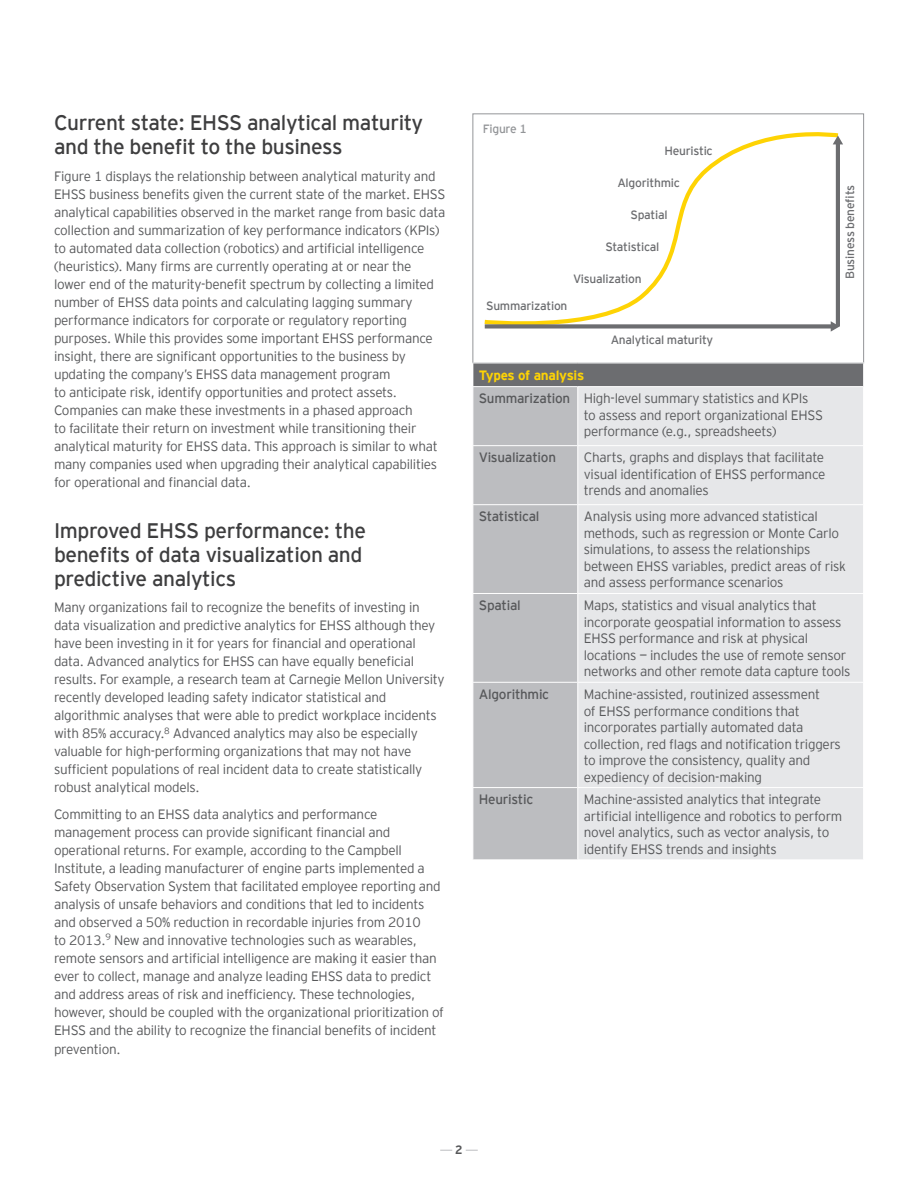
<style>
.page{position:relative;width:918px;height:1188px;background:#fff}
.page>*{position:absolute;margin:0;border:0;box-sizing:border-box;transform-origin:0 0}
.t1{font:21px/24px "EY Interstate";letter-spacing:-.02em;color:#3e3e3f}
.body{font:300 13.5px/18px "EY Interstate";letter-spacing:-.02em;color:#57585a}
.Table_text{font:300 13.5px/16.5px "EY Interstate";letter-spacing:-.02em;color:#57585a}
.body-2{font:13.5px "EY Interstate";letter-spacing:-.02em;color:#57585a}
.body-3{font:700 13.5px "EY Interstate";letter-spacing:-.02em;color:#fed304}
.chart_text{font:12px "EY Interstate";letter-spacing:-.02em;color:#6c6d70}
.chart_text-2{font:12px "EY Interstate";letter-spacing:-.02em;color:#939598}
._8pt_body{font:700 12px "EY Interstate";color:#57585a}
</style>
<div class="page">
<svg style="left:484px;top:132px;width:358px;height:200px"></svg>
<div style="left:485px;top:324px;width:347px;height:5px;background:#6c6d70"></div>
<svg style="left:831px;top:321px;width:9px;height:11px"></svg>
<hr style="left:836px;top:143px;width:4px;height:183px;background:#6c6d70">
<svg style="left:833px;top:135px;width:10px;height:9px"></svg>
<div style="left:472px;top:113px;width:392px;height:250px;border:1px solid #939598"></div>
<div style="left:473px;top:363px;width:391px;height:24px;background:#6c6d70"></div>
<div style="left:473px;top:387px;width:104px;height:473px;background:#bcbdc0"></div>
<div style="left:578px;top:387px;width:285px;height:472px;background:#e6e7e9"></div>
<hr style="left:472px;top:363px;width:106px;height:1px;background:#fff">
<hr style="left:578px;top:363px;width:286px;height:1px;background:#fff">
<svg style="left:863px;top:363px;width:1px;height:23px"></svg>
<hr style="left:472px;top:386px;width:106px;height:1px;background:#fff">
<hr style="left:578px;top:386px;width:286px;height:1px;background:#fff">
<hr style="left:472px;top:445px;width:106px;height:1px;background:#fff">
<hr style="left:578px;top:445px;width:286px;height:1px;background:#fff">
<hr style="left:472px;top:504px;width:106px;height:1px;background:#fff">
<hr style="left:578px;top:504px;width:286px;height:1px;background:#fff">
<hr style="left:472px;top:593px;width:106px;height:1px;background:#fff">
<hr style="left:578px;top:593px;width:286px;height:1px;background:#fff">
<hr style="left:472px;top:682px;width:106px;height:1px;background:#fff">
<hr style="left:578px;top:682px;width:286px;height:1px;background:#fff">
<hr style="left:472px;top:787px;width:106px;height:1px;background:#fff">
<hr style="left:578px;top:787px;width:286px;height:1px;background:#fff">
<svg style="left:440px;top:1150px;width:12px;height:1px"></svg>
<svg style="left:466px;top:1150px;width:12px;height:1px"></svg>
<p class="t1" style="left:54px;top:109px;width:371px">Current state: EHSS analytical maturity and the benefit to the business</p>
<p class="body" style="left:54px;top:166px;width:393px">Figure 1 displays the relationship between analytical maturity and EHSS business benefits given the current state of the market. EHSS analytical capabilities observed in the market range from basic data collection and summarization of key performance indicators (KPIs) to automated data collection (robotics) and artificial intelligence (heuristics). Many firms are currently operating at or near the lower end of the maturity-benefit spectrum by collecting a limited number of EHSS data points and calculating lagging summary performance indicators for corporate or regulatory reporting purposes. While this provides some important EHSS performance insight, there are significant opportunities to the business by updating the company’s EHSS data management program<br>to anticipate risk, identify opportunities and protect assets.<br>Companies can make these investments in a phased approach<br>to facilitate their return on investment while transitioning their analytical maturity for EHSS data. This approach is similar to what many companies used when upgrading their analytical capabilities for operational and financial data.</p>
<p class="t1" style="left:54px;top:517px;width:314px">Improved EHSS performance: the benefits of data visualization and predictive analytics</p>
<p class="body" style="left:54px;top:598px;width:392px">Many organizations fail to recognize the benefits of investing in data visualization and predictive analytics for EHSS although they have been investing in it for years for financial and operational data. Advanced analytics for EHSS can have equally beneficial results. For example, a research team at Carnegie Mellon University recently developed leading safety indicator statistical and algorithmic analyses that were able to predict workplace incidents with 85% accuracy.<sup>8</sup> Advanced analytics may also be especially valuable for high-performing organizations that may not have sufficient populations of real incident data to create statistically robust analytical models.</p>
<p class="body" style="left:54px;top:804px;width:392px">Committing to an EHSS data analytics and performance management process can provide significant financial and operational returns. For example, according to the Campbell Institute, a leading manufacturer of engine parts implemented a Safety Observation System that facilitated employee reporting and analysis of unsafe behaviors and conditions that led to incidents and observed a 50% reduction in recordable injuries from 2010<br>to 2013.<sup>9</sup> New and innovative technologies such as wearables, remote sensors and artificial intelligence are making it easier than ever to collect, manage and analyze leading EHSS data to predict and address areas of risk and inefficiency. These technologies, however, should be coupled with the organizational prioritization of EHSS and the ability to recognize the financial benefits of incident</p>
<p class="body" style="left:54px;top:1040px;width:68px">prevention.</p>
<p class="chart_text-2" style="left:483px;top:121px;width:46px">Figure 1</p>
<p class="chart_text" style="left:664px;top:142px;width:50px">Heuristic</p>
<p class="chart_text" style="left:617px;top:174px;width:64px">Algorithmic</p>
<p class="chart_text" style="left:630px;top:206px;width:39px">Spatial</p>
<p class="chart_text" style="left:605px;top:238px;width:55px">Statistical</p>
<p class="chart_text" style="left:573px;top:270px;width:70px">Visualization</p>
<p class="chart_text" style="left:486px;top:297px;width:83px">Summarization</p>
<p class="chart_text" style="left:611px;top:331px;width:104px">Analytical maturity</p>
<p class="chart_text" style="left:841px;top:279px;width:95px;rotate:-90deg">Business benefits</p>
<p class="body-3" style="left:479px;top:365px;width:107px">Types of analysis</p>
<p class="body-2" style="left:479px;top:389px;width:93px">Summarization</p>
<p class="Table_text" style="left:584px;top:390px;width:241px">High-level summary statistics and KPIs to assess and report organizational EHSS performance (e.g., spreadsheets)</p>
<p class="body-2" style="left:479px;top:448px;width:79px">Visualization</p>
<p class="Table_text" style="left:584px;top:449px;width:243px;text-align:justify">Charts, graphs and displays that facilitate visual identification of EHSS performance trends and anomalies</p>
<p class="body-2" style="left:479px;top:507px;width:62px">Statistical</p>
<p class="Table_text" style="left:584px;top:508px;width:264px">Analysis using more advanced statistical methods, such as regression or Monte Carlo simulations, to assess the relationships between EHSS variables, predict areas of risk and assess performance scenarios</p>
<p class="body-2" style="left:479px;top:596px;width:43px">Spatial</p>
<p class="Table_text" style="left:584px;top:596px;width:268px">Maps, statistics and visual analytics that incorporate geospatial information to assess EHSS performance and risk at physical locations — includes the use of remote sensor networks and other remote data capture tools</p>
<p class="body-2" style="left:479px;top:685px;width:72px">Algorithmic</p>
<p class="Table_text" style="left:584px;top:685px;width:259px">Machine-assisted, routinized assessment<br>of EHSS performance conditions that incorporates partially automated data collection, red flags and notification triggers to improve the consistency, quality and expediency of decision-making</p>
<p class="body-2" style="left:479px;top:790px;width:56px">Heuristic</p>
<p class="Table_text" style="left:584px;top:791px;width:260px">Machine-assisted analytics that integrate artificial intelligence and robotics to perform novel analytics, such as vector analysis, to identify EHSS trends and insights</p>
<p class="_8pt_body" style="left:455px;top:1142px;width:9px">2</p>
</div>
